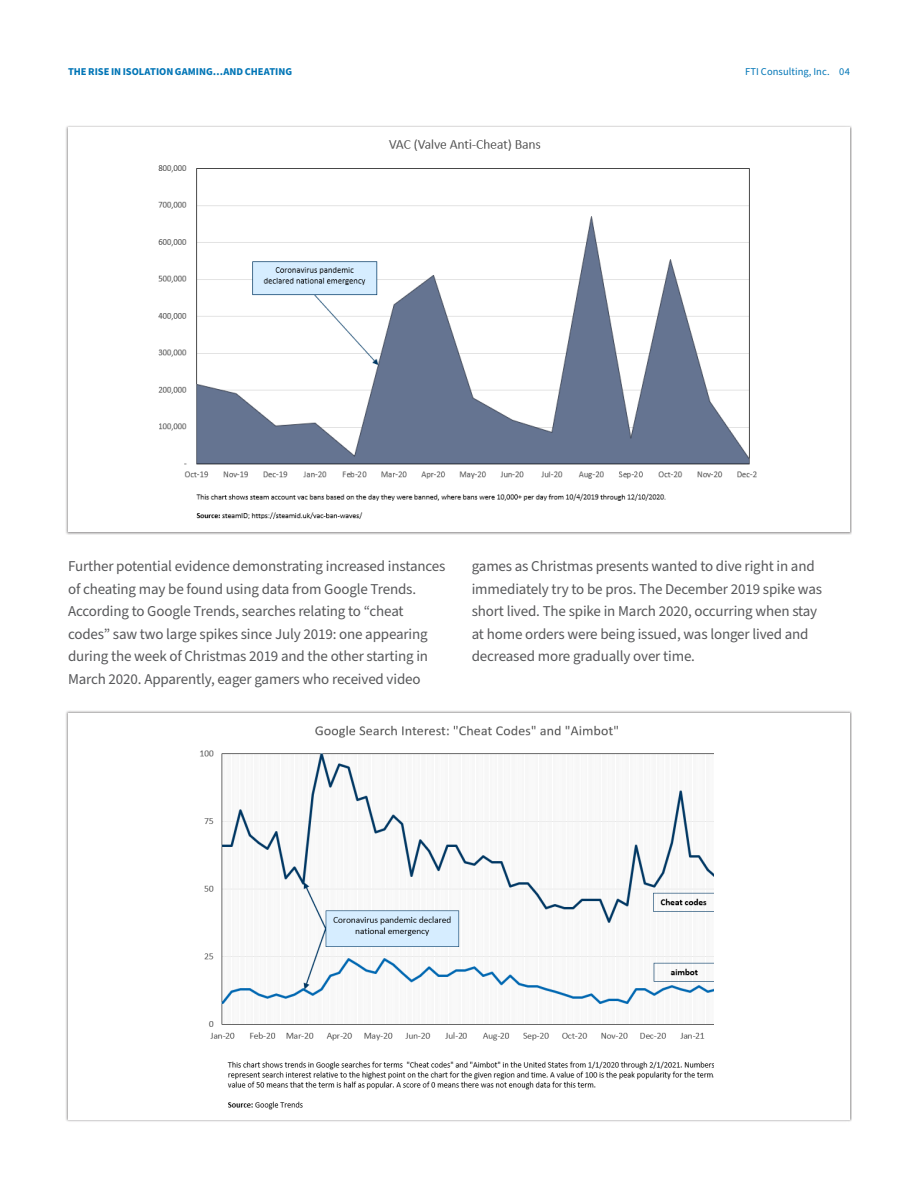
<style>
.page{position:relative;width:918px;height:1188px;background:#fff}
.page>*{position:absolute;margin:0;border:0;box-sizing:border-box;transform-origin:0 0}
.Body_Copy{font:15px/22.5px "Source Sans Pro";letter-spacing:-.01em;color:#57585a}
.t1{font:700 10.5px "Source Sans Pro";color:#0075b6}
.t2{font:10.5px "Source Sans Pro";letter-spacing:.005em;color:#0075b6}
</style>
<div class="page">
<div style="left:65px;top:125px;width:787px;height:410px;background:#231f20;opacity:.5"></div>
<div style="left:68px;top:128px;width:782px;height:404px;background:#fff"></div>
<img style="left:158px;top:139px;width:599px;height:380px">
<img style="left:200px;top:725px;width:514px;height:385px">
<p class="t1" style="left:68px;top:64px;width:77px">THE RISE IN ISOLATI</p>
<p class="t1" style="left:159px;top:64px;width:105px">ON GAMING…AND CHEATI</p>
<p class="t1" style="left:278px;top:64px;width:14px">NG</p>
<p class="t2" style="left:745px;top:64px;width:106px">FTI Consulting, Inc. 04</p>
<p class="Body_Copy" style="left:68px;top:555px;width:379px">Further potential evidence demonstrating increased instances of cheating may be found using data from Google Trends.<br>According to Google Trends, searches relating to “cheat codes” saw two large spikes since July 2019: one appearing during the week of Christmas 2019 and the other starting in March 2020. Apparently, eager gamers who received video</p>
<p class="Body_Copy" style="left:472px;top:555px;width:352px">games as Christmas presents wanted to dive right in and immediately try to be pros. The December 2019 spike was short lived. The spike in March 2020, occurring when stay at home orders were being issued, was longer lived and decreased more gradually over time.</p>
</div>
